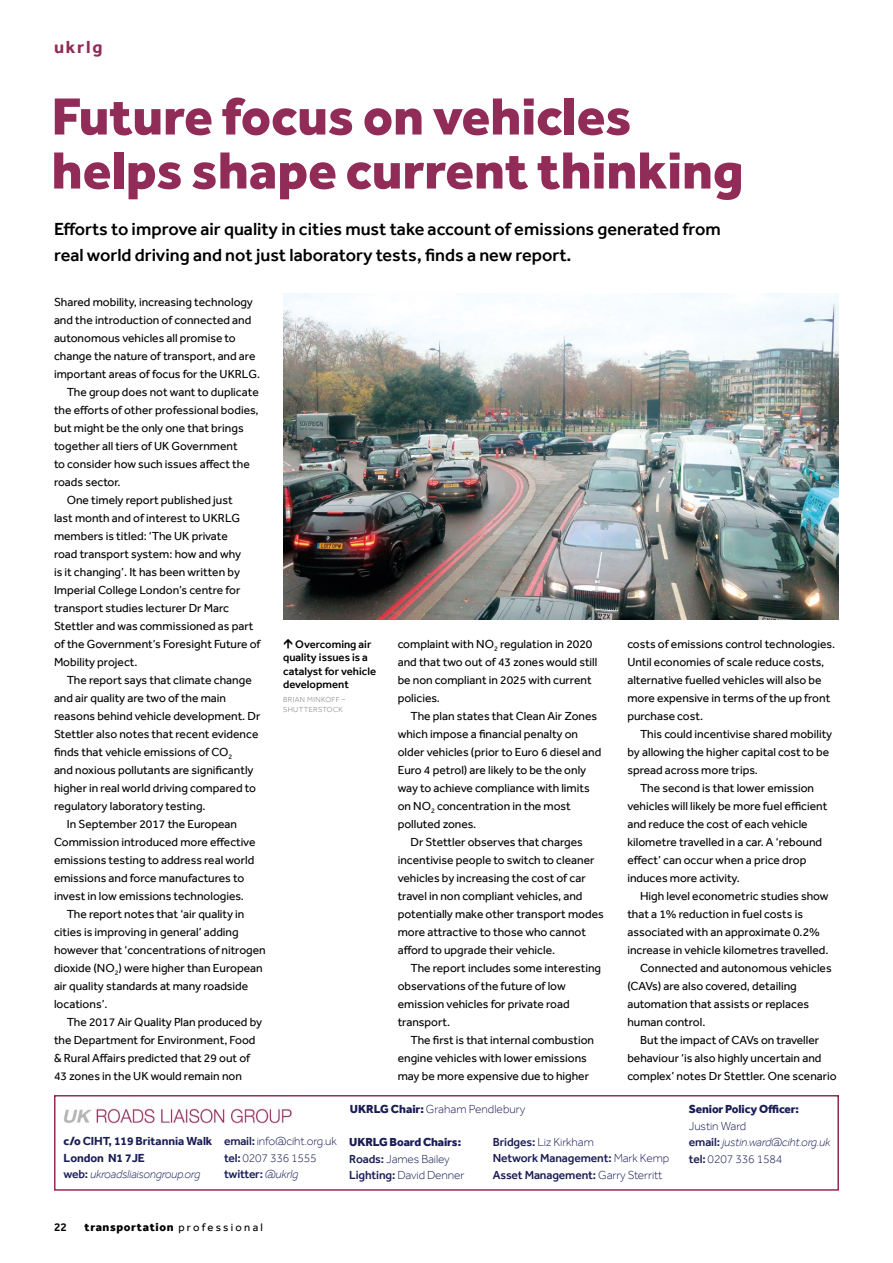
<style>
.page{position:relative;width:893px;height:1263px;background:#fff}
.page>*{position:absolute;margin:0;border:0;box-sizing:border-box;transform-origin:0 0}
.t1{font:800 54px/54px "Effra";color:#912c59}
.t2{font:500 18px/25.5px "Effra";color:#000}
.t3{font:700 18px "Effra";letter-spacing:.1em;color:#912c59}
.t4{font:12px/18px "Effra";color:#000}
.t5{font:300 12px/16.5px "Effra";letter-spacing:-.01em;color:#1a1d56}
.t6{font:500 12px/16.5px "Effra";letter-spacing:-.01em;color:#1a1d56}
.t7{font:700 12px/16.5px "Effra";letter-spacing:-.005em;color:#1a1d56}
.t8{font:italic 300 12px/16.5px "Effra";letter-spacing:-.01em;color:#1a1d56}
.t9{font:800 12px "Effra";letter-spacing:.05em;color:#000}
.t10{font:800 12px "Effra";letter-spacing:-.01em;color:#1a1d56}
.t11{font:500 12px "Effra";color:#000}
.t12{font:500 11.25px/13.5px "Effra";color:#000}
.t13{font:300 7.5px/10.5px "Effra";letter-spacing:.05em;color:#706f6f}
.s1{font-weight:800}
.s2{font-weight:500}
.s3{font-weight:300;font-style:italic}
.s4{font-style:italic}
.s5{font-style:normal}
.s6{font-weight:500;font-style:normal}
.s7{font-weight:300}
.s8{font-weight:400;font-size:11.25px}
</style>
<div class="page">
<div style="left:54px;top:1095px;width:785px;height:96px;border:2px solid #912c59"></div>
<img style="left:64px;top:1108px;width:228px;height:16px">
<img style="left:283px;top:294px;width:556px;height:326px">
<h2 class="t3" style="left:54px;top:36px;width:50px">ukrlg</h2>
<h1 class="t1" style="left:52px;top:88px;width:694px">Future focus on vehicles helps shape current thinking</h1>
<h2 class="t2" style="left:54px;top:217px;width:668px">Efforts to improve air quality in cities must take account of emissions generated from real world driving and not just laboratory tests, finds a new report.</h2>
<p class="t4" style="left:54px;top:293px;width:200px">Shared mobility, increasing technology</p>
<p class="t4" style="left:54px;top:311px;width:199px">and the introduction of connected and</p>
<p class="t4" style="left:54px;top:329px;width:183px">autonomous vehicles all promise to</p>
<p class="t4" style="left:54px;top:347px;width:203px">change the nature of transport, and are</p>
<p class="t4" style="left:54px;top:365px;width:208px">important areas of focus for the UKRLG.</p>
<p class="t4" style="left:67px;top:383px;width:194px">The group does not want to duplicate</p>
<p class="t4" style="left:54px;top:401px;width:206px">the efforts of other professional bodies,</p>
<p class="t4" style="left:54px;top:419px;width:191px">but might be the only one that brings</p>
<p class="t4" style="left:54px;top:437px;width:185px">together all tiers of UK Government</p>
<p class="t4" style="left:54px;top:455px;width:197px">to consider how such issues affect the</p>
<p class="t4" style="left:54px;top:473px;width:68px">roads sector.</p>
<p class="t4" style="left:67px;top:491px;width:167px">One timely report published just</p>
<p class="t4" style="left:54px;top:509px;width:188px">last month and of interest to UKRLG</p>
<p class="t4" style="left:54px;top:527px;width:175px">members is titled: ‘The UK private</p>
<p class="t4" style="left:54px;top:545px;width:189px">road transport system: how and why</p>
<p class="t4" style="left:54px;top:563px;width:188px">is it changing’. It has been written by</p>
<p class="t4" style="left:54px;top:581px;width:188px">Imperial College London’s centre for</p>
<p class="t4" style="left:54px;top:599px;width:177px">transport studies lecturer Dr Marc</p>
<p class="t4" style="left:54px;top:617px;width:201px">Stettler and was commissioned as part</p>
<p class="t4" style="left:54px;top:635px;width:208px">of the Government’s Foresight Future of</p>
<p class="t4" style="left:54px;top:653px;width:85px">Mobility project.</p>
<p class="t4" style="left:67px;top:671px;width:187px">The report says that climate change</p>
<p class="t4" style="left:54px;top:689px;width:174px">and air quality are two of the main</p>
<p class="t4" style="left:54px;top:707px;width:208px">reasons behind vehicle development. Dr</p>
<p class="t4" style="left:54px;top:725px;width:206px">Stettler also notes that recent evidence</p>
<p class="t4" style="left:54px;top:743px;width:180px">finds that vehicle emissions of CO<sub>2</sub></p>
<p class="t4" style="left:54px;top:761px;width:201px">and noxious pollutants are significantly</p>
<p class="t4" style="left:54px;top:779px;width:203px">higher in real world driving compared to</p>
<p class="t4" style="left:54px;top:797px;width:153px">regulatory laboratory testing.</p>
<p class="t4" style="left:67px;top:815px;width:172px">In September 2017 the European</p>
<p class="t4" style="left:54px;top:833px;width:203px">Commission introduced more effective</p>
<p class="t4" style="left:54px;top:851px;width:202px">emissions testing to address real world</p>
<p class="t4" style="left:54px;top:869px;width:192px">emissions and force manufactures to</p>
<p class="t4" style="left:54px;top:887px;width:191px">invest in low emissions technologies.</p>
<p class="t4" style="left:67px;top:905px;width:179px">The report notes that ‘air quality in</p>
<p class="t4" style="left:54px;top:923px;width:186px">cities is improving in general’ adding</p>
<p class="t4" style="left:54px;top:941px;width:213px">however that ‘concentrations of nitrogen</p>
<p class="t4" style="left:54px;top:959px;width:210px">dioxide (NO<sub>2</sub>) were higher than European</p>
<p class="t4" style="left:54px;top:977px;width:196px">air quality standards at many roadside</p>
<p class="t4" style="left:54px;top:995px;width:55px">locations’.</p>
<p class="t4" style="left:67px;top:1013px;width:197px">The 2017 Air Quality Plan produced by</p>
<p class="t4" style="left:54px;top:1031px;width:203px">the Department for Environment, Food</p>
<p class="t4" style="left:54px;top:1049px;width:198px">&amp; Rural Affairs predicted that 29 out of</p>
<p class="t4" style="left:54px;top:1067px;width:189px">43 zones in the UK would remain non</p>
<p class="t12" style="left:283px;top:637px;width:94px;text-indent:12px">Overcoming air quality issues is a catalyst for vehicle development</p>
<p class="t13" style="left:283px;top:694px;width:64px">BRIAN MINKOFF –<br>SHUTTERSTOCK</p>
<p class="t4" style="left:398px;top:635px;width:201px">complaint with NO<sub>2</sub> regulation in 2020 and that two out of 43 zones would still be non compliant in 2025 with current policies.</p>
<p class="t4" style="left:410px;top:707px;width:188px">The plan states that Clean Air Zones</p>
<p class="t4" style="left:398px;top:725px;width:182px">which impose a financial penalty on</p>
<p class="t4" style="left:398px;top:743px;width:205px">older vehicles (prior to Euro 6 diesel and</p>
<p class="t4" style="left:398px;top:761px;width:190px">Euro 4 petrol) are likely to be the only</p>
<p class="t4" style="left:398px;top:779px;width:194px">way to achieve compliance with limits</p>
<p class="t4" style="left:398px;top:797px;width:175px">on NO<sub>2</sub> concentration in the most</p>
<p class="t4" style="left:398px;top:815px;width:80px">polluted zones.</p>
<p class="t4" style="left:410px;top:833px;width:174px">Dr Stettler observes that charges</p>
<p class="t4" style="left:398px;top:851px;width:198px">incentivise people to switch to cleaner</p>
<p class="t4" style="left:398px;top:869px;width:189px">vehicles by increasing the cost of car</p>
<p class="t4" style="left:398px;top:887px;width:186px">travel in non compliant vehicles, and</p>
<p class="t4" style="left:398px;top:905px;width:208px">potentially make other transport modes</p>
<p class="t4" style="left:398px;top:923px;width:190px">more attractive to those who cannot</p>
<p class="t4" style="left:398px;top:941px;width:159px">afford to upgrade their vehicle.</p>
<p class="t4" style="left:410px;top:959px;width:192px">The report includes some interesting</p>
<p class="t4" style="left:398px;top:977px;width:169px">observations of the future of low</p>
<p class="t4" style="left:398px;top:995px;width:174px">emission vehicles for private road</p>
<p class="t4" style="left:398px;top:1013px;width:54px">transport.</p>
<p class="t4" style="left:410px;top:1031px;width:185px">The first is that internal combustion</p>
<p class="t4" style="left:398px;top:1049px;width:191px">engine vehicles with lower emissions</p>
<p class="t4" style="left:398px;top:1067px;width:193px">may be more expensive due to higher</p>
<p class="t4" style="left:627px;top:635px;width:209px">costs of emissions control technologies.<br>Until economies of scale reduce costs, alternative fuelled vehicles will also be more expensive in terms of the up front purchase cost.</p>
<p class="t4" style="left:627px;top:725px;width:206px;text-indent:13px">This could incentivise shared mobility by allowing the higher capital cost to be spread across more trips.</p>
<p class="t4" style="left:627px;top:779px;width:202px;text-indent:13px">The second is that lower emission vehicles will likely be more fuel efficient and reduce the cost of each vehicle kilometre travelled in a car. A ‘rebound effect’ can occur when a price drop induces more activity.</p>
<p class="t4" style="left:640px;top:887px;width:190px">High level econometric studies show</p>
<p class="t4" style="left:627px;top:905px;width:177px">that a 1% reduction in fuel costs is</p>
<p class="t4" style="left:627px;top:923px;width:194px">associated with an approximate 0.2%</p>
<p class="t4" style="left:627px;top:941px;width:203px">increase in vehicle kilometres travelled.</p>
<p class="t4" style="left:640px;top:959px;width:193px">Connected and autonomous vehicles</p>
<p class="t4" style="left:627px;top:977px;width:171px">(CAVs) are also covered, detailing</p>
<p class="t4" style="left:627px;top:995px;width:183px">automation that assists or replaces</p>
<p class="t4" style="left:627px;top:1013px;width:80px">human control.</p>
<p class="t4" style="left:640px;top:1031px;width:181px">But the impact of CAVs on traveller</p>
<p class="t4" style="left:627px;top:1049px;width:196px">behaviour ‘is also highly uncertain and</p>
<p class="t4" style="left:627px;top:1067px;width:211px">complex’ notes Dr Stettler. One scenario</p>
<p class="t7" style="left:64px;top:1133px;width:150px"><span class="s1">c/o</span> CIHT, 119 Britannia Walk<br>London N1 7JE<br><span class="s2">web:</span> <span class="s3">ukroadsliaisongroup.org</span></p>
<p class="t5" style="left:224px;top:1133px;width:114px"><span class="s2">email:</span> info@ciht.org.uk <span class="s2">tel:</span> 0207 336 1555 <span class="s2">twitter:</span> <span class="s4">@ukrlg</span></p>
<p class="t5" style="left:350px;top:1101px;width:177px"><span class="s1">UKRLG Chair:</span> Graham Pendlebury</p>
<p class="t10" style="left:689px;top:1102px;width:112px">Senior Policy Officer:</p>
<p class="t8" style="left:689px;top:1117px;width:143px"><span class="s5">Justin Ward<br></span><span class="s6">email:</span> justin.ward@ciht.org.uk <span class="s6">tel:</span> <span class="s5">0207 336 1584</span></p>
<p class="t5" style="left:349px;top:1134px;width:117px"><span class="s1">UKRLG Board Chairs:<br></span><span class="s2">Roads:</span> James Bailey<br><span class="s2">Lighting:</span> David Denner</p>
<p class="t6" style="left:493px;top:1133px;width:178px">Bridges: <span class="s7">Liz Kirkham<br></span>Network Management: <span class="s7">Mark Kemp<br></span>Asset Management: <span class="s7">Garry Sterritt</span></p>
<p class="t11" style="left:54px;top:1220px;width:15px">22</p>
<p class="t9" style="left:85px;top:1219px;width:180px">transportation <span class="s8">professional</span></p>
</div>
